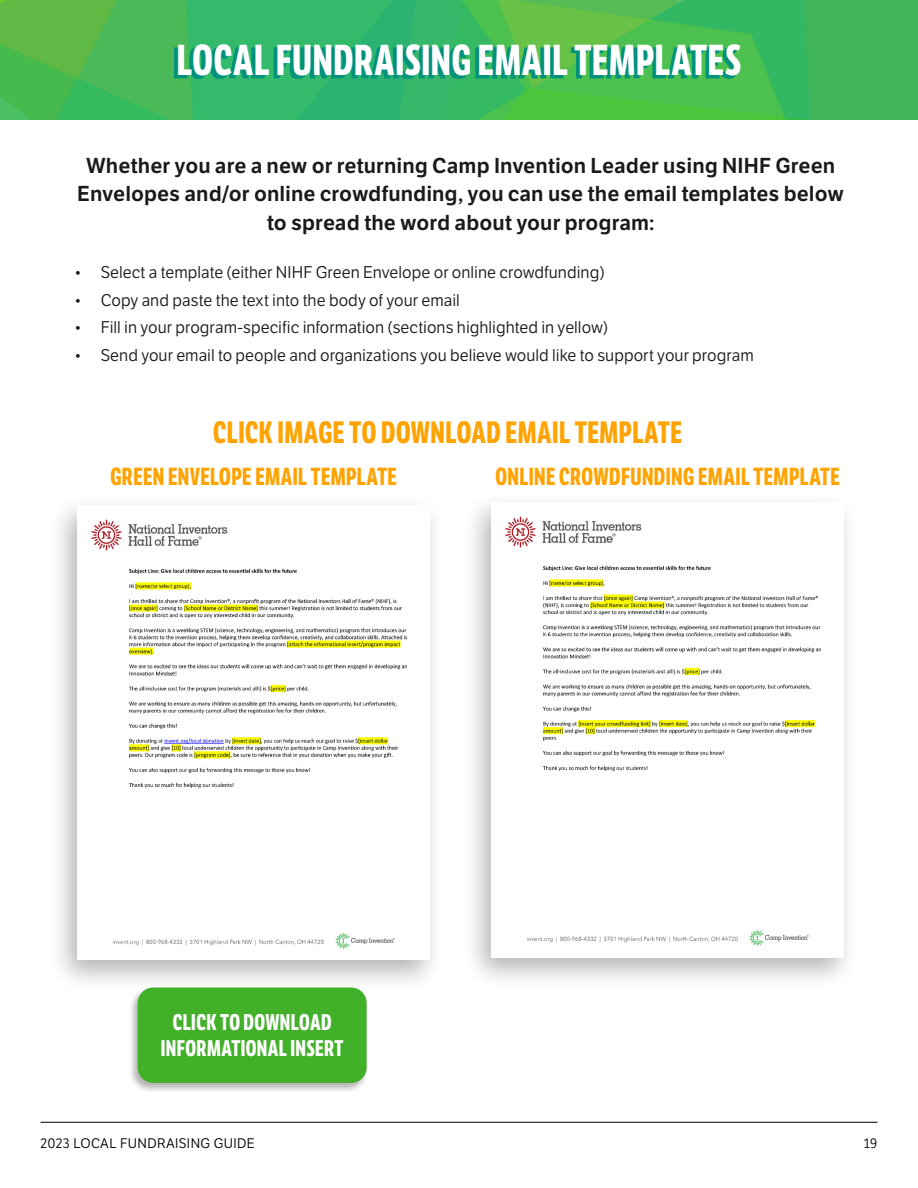
<style>
.page{position:relative;width:918px;height:1188px;background:#fff}
.page>*{position:absolute;margin:0;border:0;box-sizing:border-box;transform-origin:0 0}
.t1{font:700 42px "LFT Etica Compressed";letter-spacing:.015em;color:#fff}
.t2{font:700 30px "LFT Etica Compressed";letter-spacing:.015em;color:#ffa300}
.t3{font:700 24px "LFT Etica Compressed";letter-spacing:.02em;color:#ffa300}
.t4{font:700 22.05px/26px "LFT Etica Compressed";letter-spacing:.02em;color:#fff;text-align:center}
.t5{font:21px/28.5px "LFT Etica SB";color:#1a1a1a;text-align:center}
.t6{font:16.5px "LFT Etica";letter-spacing:.005em;color:#1a1a1a}
.t7{font:13.5px "LFT Etica";letter-spacing:.03em;color:#000}
</style>
<div class="page">
<hr style="left:40px;top:1122px;width:838px;height:1px;background:#000">
<img style="left:0;top:0;width:918px;height:120px">
<svg style="left:174px;top:47px;width:563px;height:31px;background:#1da46d"></svg>
<div style="left:48px;top:493px;width:398px;height:500px;background:#000;opacity:.3"></div>
<img style="left:78px;top:505px;width:352px;height:455px">
<div style="left:462px;top:491px;width:398px;height:500px;background:#000;opacity:.3"></div>
<img style="left:492px;top:503px;width:352px;height:455px">
<div style="left:128px;top:986px;width:241px;height:108px;background:#000;opacity:.3"></div>
<div style="left:138px;top:988px;width:229px;height:95px;background:#43b02a;border-radius:16px"></div>
<h1 class="t1" style="left:177px;top:35px;width:566px">LOCAL FUNDRAISING EMAIL TEMPLATES</h1>
<p class="t5" style="left:77px;top:151px;width:768px">Whether you are a new or returning Camp Invention Leader using NIHF Green<br>Envelopes and/or online crowdfunding, you can use the email templates below to spread the word about your program:</p>
<p class="t6" style="left:74px;top:262px;width:533px">• Select a template (either NIHF Green Envelope or online crowdfunding)</p>
<p class="t6" style="left:74px;top:290px;width:388px">• Copy and paste the text into the body of your email</p>
<p class="t6" style="left:74px;top:318px;width:536px">• Fill in your program-specific information (sections highlighted in yellow)</p>
<p class="t6" style="left:74px;top:346px;width:682px">• Send your email to people and organizations you believe would like to support your program</p>
<h2 class="t2" style="left:213px;top:415px;width:470px">CLICK IMAGE TO DOWNLOAD EMAIL TEMPLATE</h2>
<h3 class="t3" style="left:110px;top:462px;width:288px">GREEN ENVELOPE EMAIL TEMPLATE</h3>
<h3 class="t3" style="left:495px;top:462px;width:346px">ONLINE CROWDFUNDING EMAIL TEMPLATE</h3>
<h3 class="t4" style="left:161px;top:1010px;width:184px">CLICK TO DOWNLOAD<br>INFORMATIONAL INSERT</h3>
<p class="t7" style="left:40px;top:1135px;width:216px">2023 LOCAL FUNDRAISING GUIDE</p>
<p class="t7" style="left:864px;top:1135px;width:15px">19</p>
</div>
